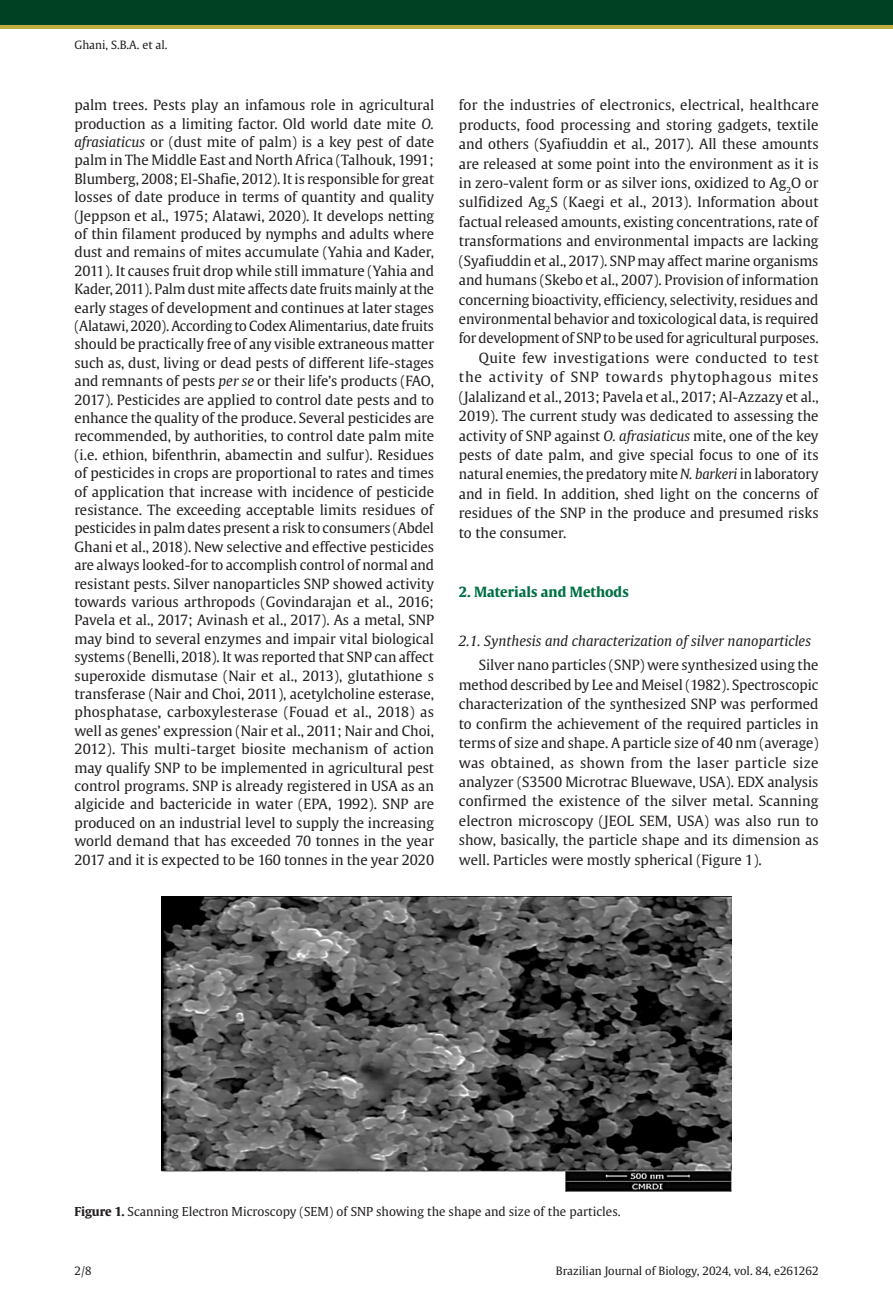
<style>
.page{position:relative;width:893px;height:1315px;background:#fff}
.page>*{position:absolute;margin:0;border:0;box-sizing:border-box;transform-origin:0 0}
.Paragraph{font:14px/18.4px "Gulliver";color:#231f20;text-align:justify}
.Heading2{font:italic 14px "Gulliver";color:#231f20}
.Heading1{font:700 14px "Gulliver";color:#006f45}
.FigureCaption{font:12.25px "Gulliver";color:#231f20}
.t1{font:11.38px "Gulliver";color:#231f20}
.s1{font-style:italic}
.s2{font-weight:700}
</style>
<div class="page">
<div style="left:0;top:12px;width:893px;height:17px;background:#bfad40"></div>
<div style="left:0;top:0;width:893px;height:25px;background:#004023"></div>
<img style="left:162px;top:896px;width:569px;height:295px">
<p class="t1" style="left:74px;top:37px;width:94px">Ghani, S.B.A. et al.</p>
<p class="Paragraph" style="left:74px;top:96px;width:361px">palm trees. Pests play an infamous role in agricultural production as a limiting factor. Old world date mite <span class="s1">O. afrasiaticus</span> or (dust mite of palm) is a key pest of date palm in The Middle East and North Africa (Talhouk, 1991; Blumberg, 2008; El-Shafie, 2012). It is responsible for great losses of date produce in terms of quantity and quality (Jeppson et al., 1975; Alatawi, 2020). It develops netting of thin filament produced by nymphs and adults where dust and remains of mites accumulate (Yahia and Kader, 2011). It causes fruit drop while still immature (Yahia and Kader, 2011). Palm dust mite affects date fruits mainly at the early stages of development and continues at later stages (Alatawi, 2020). According to Codex Alimentarius, date fruits should be practically free of any visible extraneous matter such as, dust, living or dead pests of different life-stages and remnants of pests <span class="s1">per se</span> or their life’s products (FAO, 2017). Pesticides are applied to control date pests and to enhance the quality of the produce. Several pesticides are recommended, by authorities, to control date palm mite (i.e. ethion, bifenthrin, abamectin and sulfur). Residues of pesticides in crops are proportional to rates and times of application that increase with incidence of pesticide resistance. The exceeding acceptable limits residues of pesticides in palm dates present a risk to consumers (Abdel Ghani et al., 2018). New selective and effective pesticides are always looked-for to accomplish control of normal and resistant pests. Silver nanoparticles SNP showed activity towards various arthropods (Govindarajan et al., 2016; Pavela et al., 2017; Avinash et al., 2017). As a metal, SNP may bind to several enzymes and impair vital biological systems (Benelli, 2018). It was reported that SNP can affect superoxide dismutase (Nair et al., 2013), glutathione s transferase (Nair and Choi, 2011), acetylcholine esterase, phosphatase, carboxylesterase (Fouad et al., 2018) as well as genes’ expression (Nair et al., 2011; Nair and Choi, 2012). This multi-target biosite mechanism of action may qualify SNP to be implemented in agricultural pest control programs. SNP is already registered in USA as an algicide and bactericide in water (EPA, 1992). SNP are produced on an industrial level to supply the increasing world demand that has exceeded 70 tonnes in the year 2017 and it is expected to be 160 tonnes in the year 2020</p>
<p class="Paragraph" style="left:459px;top:95px;width:361px;line-height:19.4px">for the industries of electronics, electrical, healthcare products, food processing and storing gadgets, textile and others (Syafiuddin et al., 2017). All these amounts are released at some point into the environment as it is in zero-valent form or as silver ions, oxidized to Ag<sub>2</sub>O or sulfidized Ag<sub>2</sub>S (Kaegi et al., 2013). Information about factual released amounts, existing concentrations, rate of transformations and environmental impacts are lacking (Syafiuddin et al., 2017). SNP may affect marine organisms and humans (Skebo et al., 2007). Provision of information concerning bioactivity, efficiency, selectivity, residues and environmental behavior and toxicological data, is required for development of SNP to be used for agricultural purposes.</p>
<p class="Paragraph" style="left:459px;top:348px;width:361px;line-height:19.4px;text-indent:20px">Quite few investigations were conducted to test the activity of SNP towards phytophagous mites (Jalalizand et al., 2013; Pavela et al., 2017; Al-Azzazy et al., 2019). The current study was dedicated to assessing the activity of SNP against <span class="s1">O. afrasiaticus</span> mite, one of the key pests of date palm, and give special focus to one of its natural enemies, the predatory mite <span class="s1">N. barkeri</span> in laboratory and in field. In addition, shed light on the concerns of residues of the SNP in the produce and presumed risks to the consumer.</p>
<p class="Heading1" style="left:459px;top:582px;width:171px">2. Materials and Methods</p>
<p class="Heading2" style="left:459px;top:632px;width:354px">2.1. Synthesis and characterization of silver nanoparticles</p>
<p class="Paragraph" style="left:459px;top:655px;width:361px;line-height:19.4px;text-indent:20px">Silver nano particles (SNP) were synthesized using the method described by Lee and Meisel (1982). Spectroscopic characterization of the synthesized SNP was performed to confirm the achievement of the required particles in terms of size and shape. A particle size of 40 nm (average) was obtained, as shown from the laser particle size analyzer (S3500 Microtrac Bluewave, USA). EDX analysis confirmed the existence of the silver metal. Scanning electron microscopy (JEOL SEM, USA) was also run to show, basically, the particle shape and its dimension as well. Particles were mostly spherical (Figure 1).</p>
<p class="FigureCaption" style="left:74px;top:1203px;width:548px"><span class="s2">Figure 1.</span> Scanning Electron Microscopy (SEM) of SNP showing the shape and size of the particles.</p>
<p class="t1" style="left:74px;top:1264px;width:19px">2/8</p>
<p class="t1" style="left:556px;top:1264px;width:264px">Brazilian Journal of Biology, 2024, vol. 84, e261262</p>
</div>
